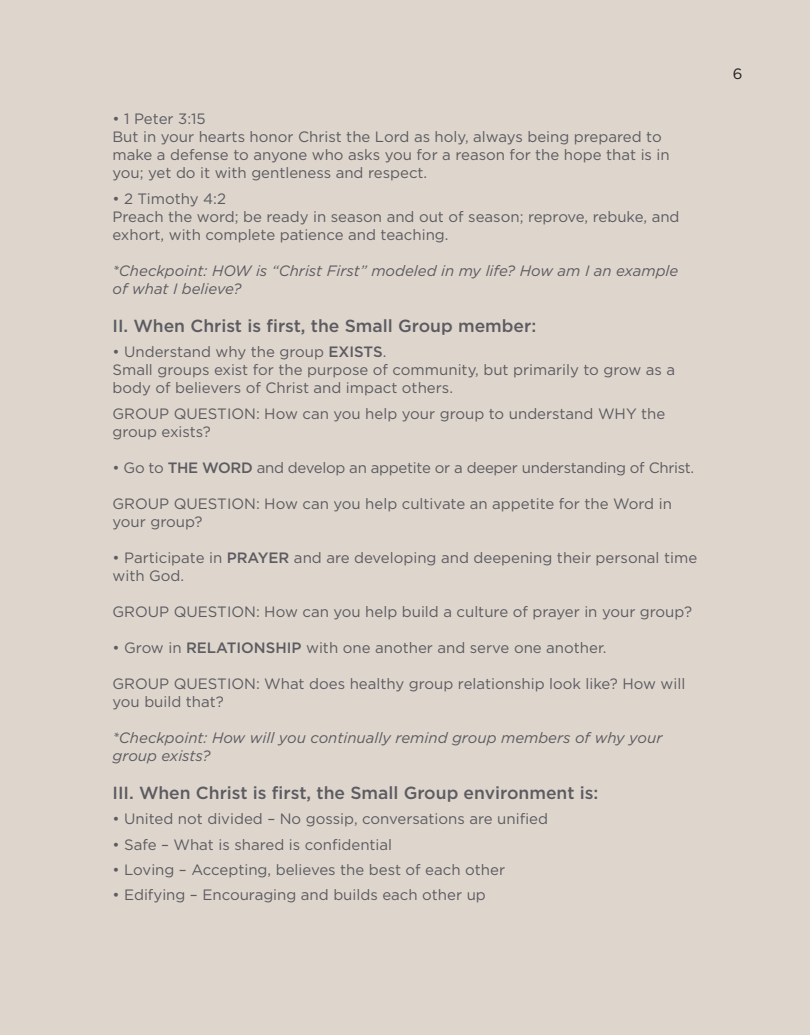
<style>
.page{position:relative;width:810px;height:1035px;background:#ded6cc}
.page>*{position:absolute;margin:0;border:0;box-sizing:border-box;transform-origin:0 0}
.t1{font:500 17.5px "Gotham";color:#5c5b62}
.t2{font:15px/18px "Gotham";color:#5c5b62}
.t3{font:italic 15px/18px "Gotham";color:#5c5b62}
.t4{font:15px "Gotham";letter-spacing:-.02em;color:#5c5b62}
.t5{font:15px "Gotham";color:#231f20}
.s1{font-weight:500}
</style>
<div class="page">
<p class="t2" style="left:113px;top:110px;width:559px">• 1 Peter 3:15<br>But in your hearts honor Christ the Lord as holy, always being prepared to make a defense to anyone who asks you for a reason for the hope that is in you; yet do it with gentleness and respect.</p>
<p class="t2" style="left:113px;top:189px;width:569px">• 2 Timothy 4:2<br>Preach the word; be ready in season and out of season; reprove, rebuke, and exhort, with complete patience and teaching.</p>
<p class="t3" style="left:113px;top:261px;width:567px">*Checkpoint: HOW is “Christ First” modeled in my life? How am I an example of what I believe?</p>
<p class="t1" style="left:112px;top:315px;width:425px">II. When Christ is first, the Small Group member:</p>
<p class="t2" style="left:112px;top:343px;width:564px">• Understand why the group <span class="s1">EXISTS</span>.<br>Small groups exist for the purpose of community, but primarily to grow as a body of believers of Christ and impact others.</p>
<p class="t2" style="left:112px;top:404px;width:554px">GROUP QUESTION: How can you help your group to understand WHY the group exists?</p>
<p class="t4" style="left:112px;top:458px;width:583px">• Go to <span class="s1">THE WORD</span> and develop an appetite or a deeper understanding of Christ.</p>
<p class="t2" style="left:112px;top:494px;width:561px">GROUP QUESTION: How can you help cultivate an appetite for the Word in your group?</p>
<p class="t2" style="left:112px;top:548px;width:586px">• Participate in <span class="s1">PRAYER</span> and are developing and deepening their personal time with God.</p>
<p class="t2" style="left:112px;top:602px;width:581px">GROUP QUESTION: How can you help build a culture of prayer in your group?</p>
<p class="t2" style="left:112px;top:638px;width:496px">• Grow in <span class="s1">RELATIONSHIP</span> with one another and serve one another.</p>
<p class="t2" style="left:112px;top:674px;width:574px">GROUP QUESTION: What does healthy group relationship look like? How will you build that?</p>
<p class="t3" style="left:112px;top:728px;width:551px">*Checkpoint: How will you continually remind group members of why your group exists?</p>
<p class="t1" style="left:112px;top:782px;width:488px">III. When Christ is first, the Small Group environment is:</p>
<p class="t2" style="left:112px;top:810px;width:437px">• United not divided – No gossip, conversations are unified</p>
<p class="t2" style="left:112px;top:835px;width:281px">• Safe – What is shared is confidential</p>
<p class="t2" style="left:112px;top:860px;width:394px">• Loving – Accepting, believes the best of each other</p>
<p class="t2" style="left:112px;top:885px;width:375px">• Edifying – Encouraging and builds each other up</p>
<p class="t5" style="left:733px;top:65px;width:11px">6</p>
</div>
